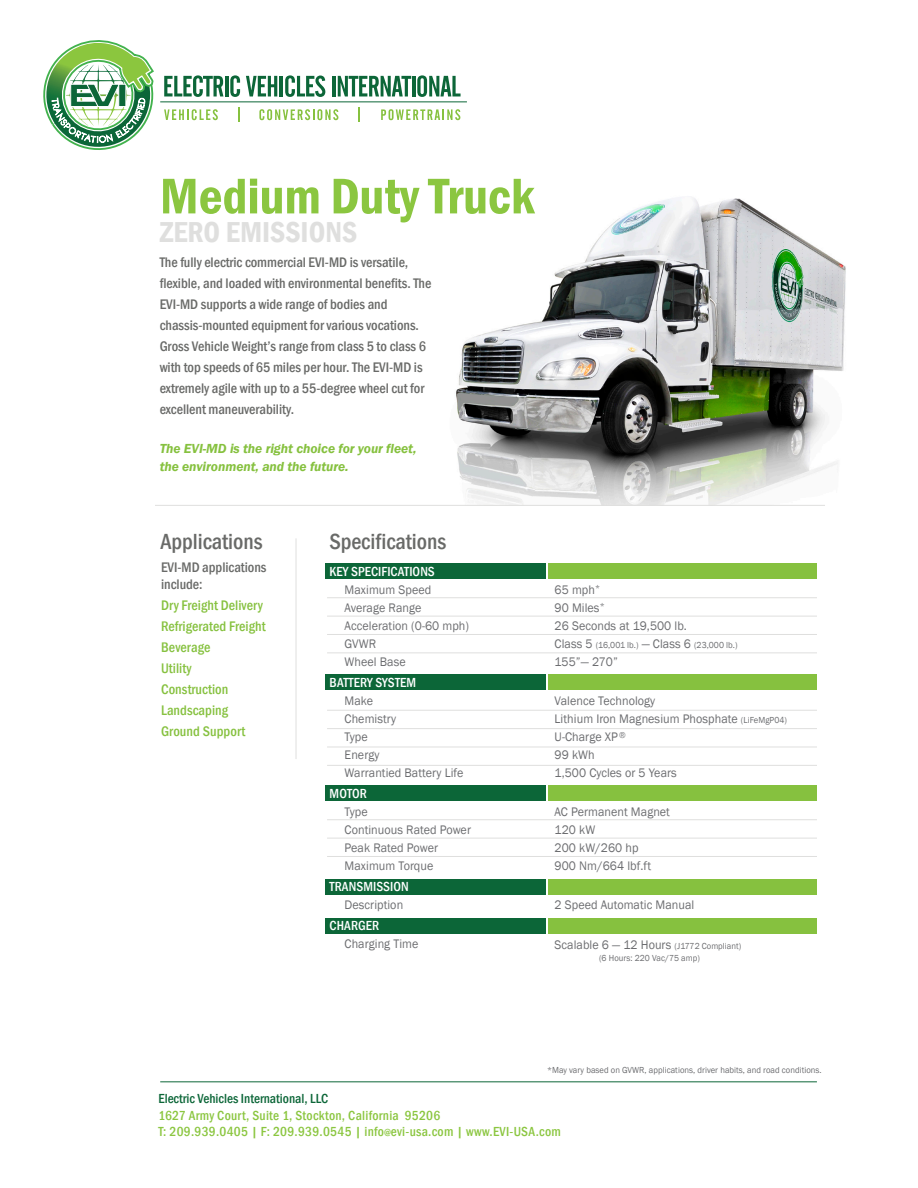
<style>
.page{position:relative;width:918px;height:1188px;background:#fff}
.page>*{position:absolute;margin:0;border:0;box-sizing:border-box;transform-origin:0 0}
.t1{font:600 condensed 51.9px "Franklin Gothic";color:#8bc640}
.t2{font:600 condensed 29.7px "Franklin Gothic";color:#dfdfde}
.t3{font:500 condensed 22.5px "Franklin Gothic";letter-spacing:-.005em;color:#696a68}
.t4{font:500 condensed 14.25px/21px "Franklin Gothic";letter-spacing:-.005em;color:#696a68}
.t5{font:500 condensed 14.25px/21px "Franklin Gothic";letter-spacing:.005em;color:#86c13f}
.t6{font:500 condensed 13.5px/16.5px "Franklin Gothic";letter-spacing:.02em;color:#8bc640}
.t7{font:italic 600 13.5px/18px "Franklin Gothic";letter-spacing:-.005em;color:#86c13f}
.t8{font:500 condensed 13.5px "Franklin Gothic";letter-spacing:.005em;color:#fff}
.t9{font:500 condensed 13.5px "Franklin Gothic";color:#0c6638}
.t10{font:12.75px/18px "Franklin Gothic";letter-spacing:.005em;color:#6c6d70;scale:.95 1}
.t11{font:9px "Franklin Gothic";letter-spacing:.005em;color:#6c6d70;scale:.95 1}
.s1{font-size:12.75px}
.s2{font-size:9px}
.s3{font-size:10.5px}
</style>
<div class="page">
<img style="left:456px;top:197px;width:390px;height:308px">
<hr style="left:296px;top:538px;width:1px;height:221px;background:#dfdfde">
<hr style="left:225px;top:76px;width:3px;height:20px;background:#0c6638">
<svg style="left:230px;top:75px;width:10px;height:22px"></svg>
<svg style="left:246px;top:76px;width:31px;height:20px"></svg>
<hr style="left:280px;top:76px;width:3px;height:20px;background:#0c6638">
<svg style="left:285px;top:75px;width:40px;height:22px"></svg>
<hr style="left:332px;top:76px;width:3px;height:20px;background:#0c6638">
<svg style="left:338px;top:76px;width:73px;height:20px"></svg>
<hr style="left:412px;top:76px;width:3px;height:20px;background:#0c6638">
<svg style="left:417px;top:75px;width:44px;height:22px"></svg>
<svg style="left:43px;top:40px;width:180px;height:110px"></svg>
<svg style="left:238px;top:107px;width:2px;height:15px"></svg>
<svg style="left:259px;top:109px;width:79px;height:11px"></svg>
<svg style="left:359px;top:107px;width:1px;height:15px"></svg>
<svg style="left:381px;top:109px;width:79px;height:11px"></svg>
<hr style="left:160px;top:101px;width:307px;height:1px;background:#0c6638">
<hr style="left:160px;top:1081px;width:657px;height:1px;background:#0c6638">
<hr style="left:155px;top:505px;width:670px;height:1px;background:#dfdfde">
<div style="left:326px;top:564px;width:220px;height:15px;background:#0c6638"></div>
<div style="left:326px;top:674px;width:220px;height:16px;background:#0c6638"></div>
<div style="left:326px;top:786px;width:220px;height:15px;background:#0c6638"></div>
<div style="left:326px;top:879px;width:220px;height:15px;background:#0c6638"></div>
<div style="left:326px;top:918px;width:220px;height:15px;background:#0c6638"></div>
<div style="left:548px;top:564px;width:268px;height:15px;background:#86c13f"></div>
<div style="left:548px;top:674px;width:268px;height:16px;background:#86c13f"></div>
<div style="left:548px;top:786px;width:268px;height:15px;background:#86c13f"></div>
<div style="left:548px;top:879px;width:268px;height:15px;background:#86c13f"></div>
<div style="left:548px;top:918px;width:268px;height:15px;background:#86c13f"></div>
<hr style="left:327px;top:597px;width:490px;height:1px;background:#dfdfde">
<hr style="left:327px;top:616px;width:490px;height:1px;background:#dfdfde">
<hr style="left:327px;top:634px;width:490px;height:1px;background:#dfdfde">
<hr style="left:327px;top:652px;width:490px;height:1px;background:#dfdfde">
<hr style="left:327px;top:710px;width:490px;height:1px;background:#dfdfde">
<hr style="left:327px;top:728px;width:490px;height:1px;background:#dfdfde">
<hr style="left:327px;top:747px;width:490px;height:1px;background:#dfdfde">
<hr style="left:327px;top:765px;width:490px;height:1px;background:#dfdfde">
<hr style="left:327px;top:819px;width:490px;height:1px;background:#dfdfde">
<hr style="left:327px;top:838px;width:490px;height:1px;background:#dfdfde">
<hr style="left:327px;top:856px;width:490px;height:1px;background:#dfdfde">
<h1 class="t1" style="left:160px;top:161px;width:377px">Medium Duty Truck</h1>
<h2 class="t2" style="left:160px;top:212px;width:199px">ZERO EMISSIONS</h2>
<p class="t4" style="left:160px;top:252px;width:273px">The fully electric commercial EVI-MD is versatile, flexible, and loaded with environmental benefits. The EVI-MD supports a wide range of bodies and chassis-mounted equipment for various vocations.<br>Gross Vehicle Weight’s range from class 5 to class 6 with top speeds of 65 miles per hour. The EVI-MD is extremely agile with up to a 55-degree wheel cut for excellent maneuverability.</p>
<p class="t7" style="left:160px;top:440px;width:258px">The EVI-MD is the right choice for your fleet, the environment, and the future.</p>
<h3 class="t3" style="left:161px;top:526px;width:104px">Applications</h3>
<h3 class="t3" style="left:329px;top:526px;width:118px">Specifications</h3>
<p class="t4" style="left:161px;top:559px;width:107px;line-height:16.5px">EVI-MD applications include:</p>
<p class="t5" style="left:161px;top:594px;width:106px">Dry Freight Delivery<br>Refrigerated Freight<br>Beverage<br>Utility<br>Construction<br>Landscaping<br>Ground Support</p>
<p class="t8" style="left:330px;top:562px;width:107px">KEY SPECIFICATIONS</p>
<p class="t10" style="left:345px;top:581px;width:132px">Maximum Speed<br>Average Range<br>Acceleration (0-60 mph)<br>GVWR<br>Wheel Base</p>
<p class="t8" style="left:330px;top:673px;width:88px">BATTERY SYSTEM</p>
<p class="t10" style="left:345px;top:692px;width:126px">Make<br>Chemistry<br>Type<br>Energy<br>Warrantied Battery Life</p>
<p class="t8" style="left:330px;top:784px;width:39px">MOTOR</p>
<p class="t10" style="left:345px;top:803px;width:135px">Type<br>Continuous Rated Power<br>Peak Rated Power<br>Maximum Torque</p>
<p class="t8" style="left:330px;top:877px;width:81px">TRANSMISSION</p>
<p class="t10" style="left:345px;top:896px;width:63px">Description</p>
<p class="t8" style="left:330px;top:916px;width:51px">CHARGER</p>
<p class="t10" style="left:345px;top:935px;width:79px">Charging Time</p>
<p class="t10" style="left:555px;top:581px;width:141px">65 mph<sup>*<br></sup>90 Miles<sup>*<br></sup>26 Seconds at 19,500 lb.</p>
<p class="t11" style="left:555px;top:639px;width:194px"><span class="s1">Class 5</span> (16,001 lb.) <span class="s1">— Class 6</span> (23,000 lb.)</p>
<p class="t10" style="left:555px;top:653px;width:68px">155”— 270”</p>
<p class="t10" style="left:555px;top:692px;width:246px">Valence Technology<br>Lithium Iron Magnesium Phosphate <span class="s2">(LiFeMgP04)<br></span>U-Charge XP<sup>®<br></sup>99 kWh<br>1,500 Cycles or 5 Years</p>
<p class="t10" style="left:555px;top:803px;width:123px">AC Permanent Magnet<br>120 kW<br>200 kW/260 hp<br>900 Nm/664 lbf.ft</p>
<p class="t10" style="left:555px;top:896px;width:149px">2 Speed Automatic Manual</p>
<p class="t10" style="left:555px;top:936px;width:198px">Scalable 6 — 12 Hours <span class="s2">(J1772 Compliant)</span></p>
<p class="t11" style="left:599px;top:952px;width:108px">(6 Hours: 220 Vac/75 amp)</p>
<p class="t11" style="left:547px;top:1064px;width:291px">*May vary based on GVWR, applications, driver habits, and road conditions.</p>
<p class="t9" style="left:158px;top:1090px;width:171px">Electric Vehicles International, LLC</p>
<p class="t6" style="left:158px;top:1107px;width:404px">1627 Army Court, Suite 1, Stockton, California 95206<br>T: 209.939.0405 | F: 209.939.0545 | info<span class="s3">@</span>evi-usa.com | www.EVI-USA.com</p>
</div>
